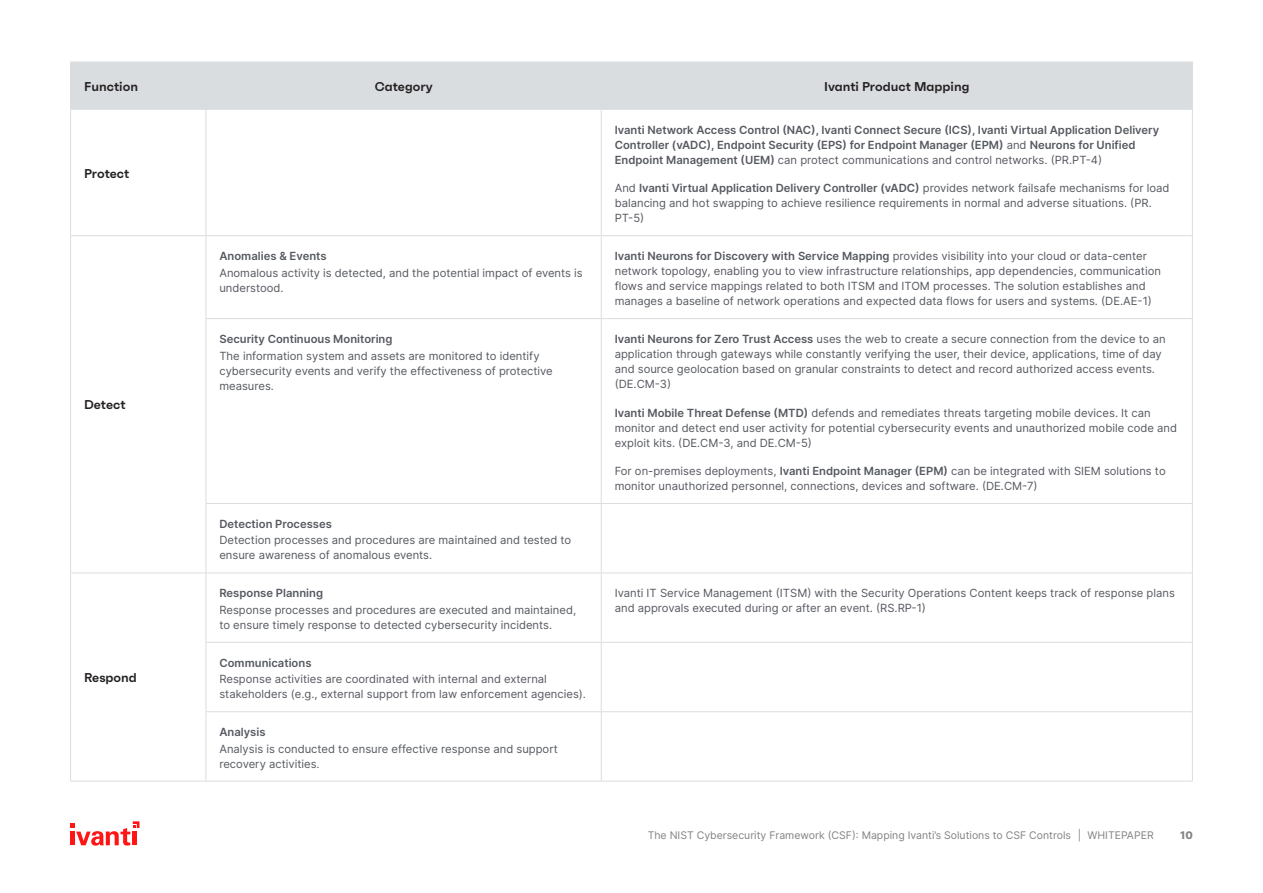
<style>
.page{position:relative;width:1263px;height:893px;background:#fff}
.page>*{position:absolute;margin:0;border:0;box-sizing:border-box;transform-origin:0 0}
.Heading_3{font:600 12.75px "Faktum";color:#231f20}
.t1{font:11.25px/15px "Inter";color:#555960}
.t2{font:600 11.25px/15px "Inter";color:#555960}
.t3{font:10.5px "Inter";color:#848182}
.t4{font:800 10.5px "Inter";color:#848182}
.s1{font-weight:400}
.s2{font-weight:600}
</style>
<div class="page">
<svg style="left:70px;top:821px;width:69px;height:25px"></svg>
<div style="left:71px;top:63px;width:1121px;height:46px;background:#dadde0"></div>
<hr style="left:70px;top:62px;width:136px;height:1px;background:#dadde0">
<hr style="left:70px;top:62px;width:1px;height:47px;background:#dadde0">
<hr style="left:206px;top:62px;width:395px;height:1px;background:#dadde0">
<hr style="left:206px;top:62px;width:1px;height:47px;background:#dadde0">
<hr style="left:601px;top:62px;width:592px;height:1px;background:#dadde0">
<hr style="left:601px;top:62px;width:1px;height:47px;background:#dadde0">
<hr style="left:1192px;top:62px;width:1px;height:47px;background:#dadde0">
<hr style="left:70px;top:109px;width:136px;height:1px;background:#dadde0">
<hr style="left:70px;top:110px;width:1px;height:125px;background:#dadde0">
<hr style="left:206px;top:109px;width:395px;height:1px;background:#dadde0">
<hr style="left:206px;top:110px;width:1px;height:125px;background:#dadde0">
<hr style="left:601px;top:109px;width:592px;height:1px;background:#dadde0">
<hr style="left:601px;top:110px;width:1px;height:125px;background:#dadde0">
<hr style="left:1192px;top:110px;width:1px;height:125px;background:#dadde0">
<hr style="left:70px;top:235px;width:136px;height:1px;background:#dadde0">
<hr style="left:70px;top:236px;width:1px;height:83px;background:#dadde0">
<hr style="left:206px;top:235px;width:395px;height:1px;background:#dadde0">
<hr style="left:206px;top:236px;width:1px;height:82px;background:#dadde0">
<hr style="left:601px;top:235px;width:592px;height:1px;background:#dadde0">
<hr style="left:601px;top:236px;width:1px;height:82px;background:#dadde0">
<hr style="left:1192px;top:236px;width:1px;height:82px;background:#dadde0">
<hr style="left:70px;top:319px;width:1px;height:184px;background:#dadde0">
<hr style="left:206px;top:318px;width:395px;height:1px;background:#dadde0">
<hr style="left:206px;top:319px;width:1px;height:184px;background:#dadde0">
<hr style="left:601px;top:318px;width:592px;height:1px;background:#dadde0">
<hr style="left:601px;top:319px;width:1px;height:184px;background:#dadde0">
<hr style="left:1192px;top:319px;width:1px;height:184px;background:#dadde0">
<hr style="left:70px;top:503px;width:1px;height:70px;background:#dadde0">
<hr style="left:206px;top:503px;width:395px;height:1px;background:#dadde0">
<hr style="left:206px;top:504px;width:1px;height:69px;background:#dadde0">
<hr style="left:601px;top:503px;width:592px;height:1px;background:#dadde0">
<hr style="left:601px;top:504px;width:1px;height:69px;background:#dadde0">
<hr style="left:1192px;top:504px;width:1px;height:69px;background:#dadde0">
<hr style="left:70px;top:573px;width:136px;height:1px;background:#dadde0">
<hr style="left:70px;top:573px;width:1px;height:69px;background:#dadde0">
<hr style="left:206px;top:573px;width:395px;height:1px;background:#dadde0">
<hr style="left:206px;top:573px;width:1px;height:69px;background:#dadde0">
<hr style="left:601px;top:573px;width:592px;height:1px;background:#dadde0">
<hr style="left:601px;top:573px;width:1px;height:69px;background:#dadde0">
<hr style="left:1192px;top:573px;width:1px;height:69px;background:#dadde0">
<hr style="left:70px;top:642px;width:1px;height:70px;background:#dadde0">
<hr style="left:206px;top:642px;width:395px;height:1px;background:#dadde0">
<hr style="left:206px;top:643px;width:1px;height:68px;background:#dadde0">
<hr style="left:601px;top:642px;width:592px;height:1px;background:#dadde0">
<hr style="left:601px;top:643px;width:1px;height:68px;background:#dadde0">
<hr style="left:1192px;top:643px;width:1px;height:68px;background:#dadde0">
<hr style="left:70px;top:712px;width:1px;height:69px;background:#dadde0">
<hr style="left:206px;top:711px;width:395px;height:1px;background:#dadde0">
<hr style="left:206px;top:712px;width:1px;height:69px;background:#dadde0">
<hr style="left:601px;top:711px;width:592px;height:1px;background:#dadde0">
<hr style="left:601px;top:712px;width:1px;height:69px;background:#dadde0">
<hr style="left:1192px;top:712px;width:1px;height:69px;background:#dadde0">
<hr style="left:70px;top:781px;width:136px;height:1px;background:#dadde0">
<hr style="left:206px;top:781px;width:395px;height:1px;background:#dadde0">
<hr style="left:601px;top:781px;width:592px;height:1px;background:#dadde0">
<p class="Heading_3" style="left:84px;top:78px;width:55px">Function</p>
<p class="Heading_3" style="left:375px;top:78px;width:59px">Category</p>
<p class="Heading_3" style="left:824px;top:78px;width:147px">Ivanti Product Mapping</p>
<p class="Heading_3" style="left:84px;top:165px;width:47px">Protect</p>
<p class="Heading_3" style="left:84px;top:397px;width:43px">Detect</p>
<p class="Heading_3" style="left:84px;top:670px;width:54px">Respond</p>
<p class="t2" style="left:219px;top:248px;width:109px">Anomalies &amp; Events</p>
<p class="t1" style="left:219px;top:265px;width:365px">Anomalous activity is detected, and the potential impact of events is understood.</p>
<p class="t2" style="left:219px;top:331px;width:175px">Security Continuous Monitoring</p>
<p class="t1" style="left:219px;top:348px;width:335px">The information system and assets are monitored to identify cybersecurity events and verify the effectiveness of protective measures.</p>
<p class="t2" style="left:219px;top:516px;width:114px">Detection Processes</p>
<p class="t1" style="left:219px;top:533px;width:353px">Detection processes and procedures are maintained and tested to ensure awareness of anomalous events.</p>
<p class="t2" style="left:219px;top:585px;width:105px">Response Planning</p>
<p class="t1" style="left:219px;top:602px;width:358px">Response processes and procedures are executed and maintained, to ensure timely response to detected cybersecurity incidents.</p>
<p class="t2" style="left:219px;top:655px;width:94px">Communications</p>
<p class="t1" style="left:219px;top:671px;width:368px">Response activities are coordinated with internal and external stakeholders (e.g., external support from law enforcement agencies).</p>
<p class="t2" style="left:219px;top:724px;width:48px">Analysis</p>
<p class="t1" style="left:219px;top:741px;width:340px">Analysis is conducted to ensure effective response and support recovery activities.</p>
<p class="t2" style="left:615px;top:122px;width:546px">Ivanti Network Access Control (NAC), Ivanti Connect Secure (ICS), Ivanti Virtual Application Delivery<br>Controller (vADC), Endpoint Security (EPS) for Endpoint Manager (EPM) <span class="s1">and</span> Neurons for Unified<br>Endpoint Management (UEM) <span class="s1">can protect communications and control networks. (PR.PT-4)</span></p>
<p class="t1" style="left:615px;top:180px;width:556px">And <span class="s2">Ivanti Virtual Application Delivery Controller (vADC)</span> provides network failsafe mechanisms for load balancing and hot swapping to achieve resilience requirements in normal and adverse situations. (PR.<br>PT-5)</p>
<p class="t1" style="left:615px;top:248px;width:548px"><span class="s2">Ivanti Neurons for Discovery with Service Mapping</span> provides visibility into your cloud or data-center network topology, enabling you to view infrastructure relationships, app dependencies, communication flows and service mappings related to both ITSM and ITOM processes. The solution establishes and manages a baseline of network operations and expected data flows for users and systems. (DE.AE-1)</p>
<p class="t1" style="left:615px;top:331px;width:552px"><span class="s2">Ivanti Neurons for Zero Trust Access</span> uses the web to create a secure connection from the device to an application through gateways while constantly verifying the user, their device, applications, time of day and source geolocation based on granular constraints to detect and record authorized access events. (DE.CM-3)</p>
<p class="t1" style="left:615px;top:405px;width:564px"><span class="s2">Ivanti Mobile Threat Defense (MTD)</span> defends and remediates threats targeting mobile devices. It can monitor and detect end user activity for potential cybersecurity events and unauthorized mobile code and exploit kits. (DE.CM-3, and DE.CM-5)</p>
<p class="t1" style="left:615px;top:463px;width:552px">For on-premises deployments, <span class="s2">Ivanti Endpoint Manager (EPM)</span> can be integrated with SIEM solutions to monitor unauthorized personnel, connections, devices and software. (DE.CM-7)</p>
<p class="t1" style="left:615px;top:585px;width:562px">Ivanti IT Service Management (ITSM) with the Security Operations Content keeps track of response plans and approvals executed during or after an event. (RS.RP-1)</p>
<p class="t3" style="left:648px;top:828px;width:507px">The NIST Cybersecurity Framework (CSF): Mapping Ivanti’s Solutions to CSF Controls | WHITEPAPER</p>
<p class="t4" style="left:1180px;top:828px;width:14px">10</p>
</div>
